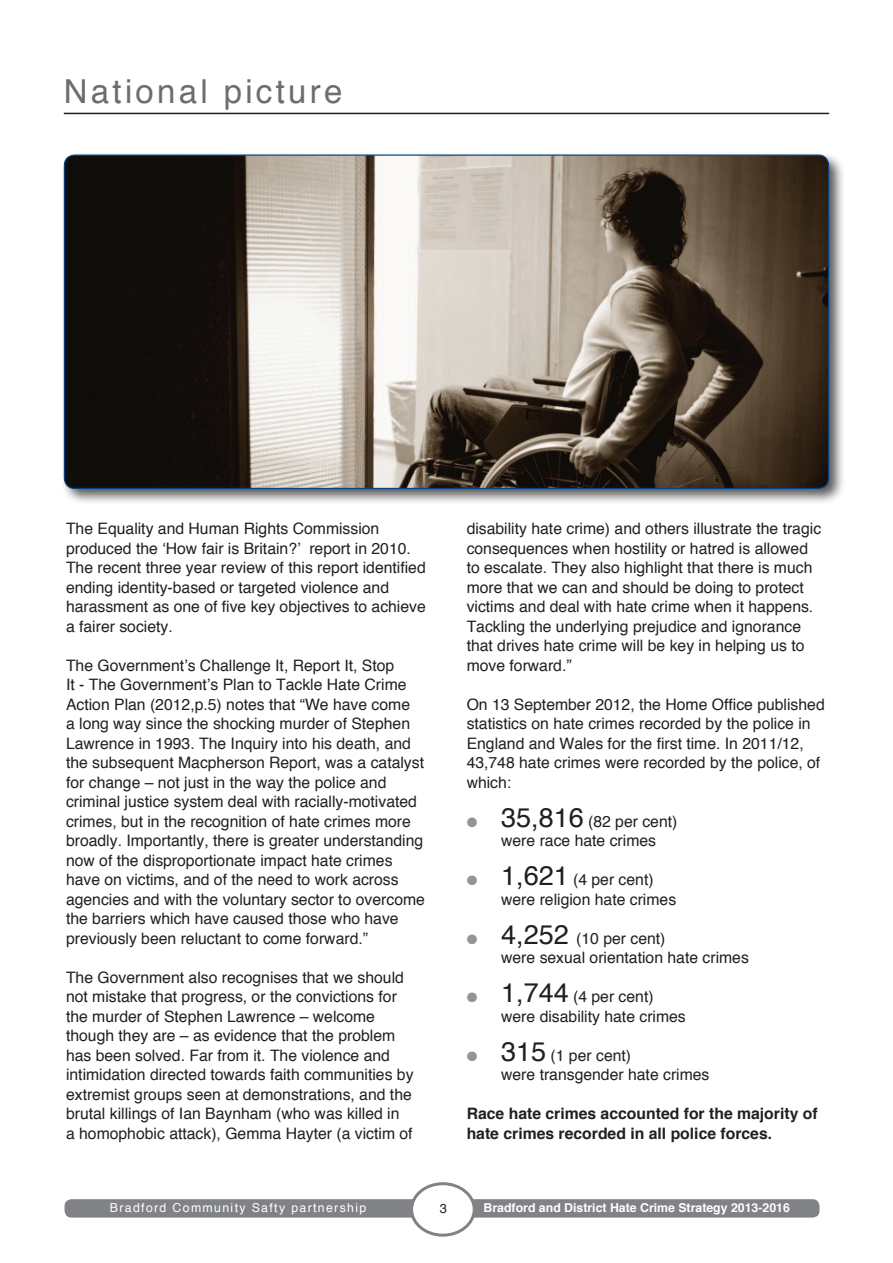
<style>
.page{position:relative;width:893px;height:1263px;background:#fff}
.page>*{position:absolute;margin:0;border:0;box-sizing:border-box;transform-origin:0 0}
.t1{font:33px "Helvetica";letter-spacing:.1em;color:#6c6d70}
.t2{font:15.75px/19.5px "Helvetica";color:#231f20}
.t3{font:700 15.75px/19.5px "Helvetica";color:#231f20}
.t4{font:12.9px "Helvetica";color:#231f20}
.t5{font:700 12.3px "Helvetica";color:#fff}
.t6{font:12.3px "Helvetica";letter-spacing:.11em;color:#fff}
.s1{color:#939598}
.s2{font-size:27px}
</style>
<div class="page">
<hr style="left:64px;top:113px;width:765px;height:1px;background:#231f20">
<div style="left:65px;top:1199px;width:376px;height:18px;background:#808285;border-radius:7px"></div>
<div style="left:443px;top:1199px;width:376px;height:18px;background:#808285;border-radius:7px"></div>
<div style="left:412px;top:1184px;width:62px;height:51px;background:#fff;border-radius:50%"></div>
<div style="left:410px;top:1182px;width:66px;height:55px;border:3px solid #808285;border-radius:50%"></div>
<div style="left:60px;top:151px;width:786px;height:354px;background:#231f20;opacity:.75"></div>
<img style="left:64px;top:155px;width:765px;height:333px">
<h1 class="t1" style="left:64px;top:65px;width:280px">National picture</h1>
<p class="t2" style="left:66px;top:519px;width:361px">The Equality and Human Rights Commission produced the ‘How fair is Britain?’ report in 2010.<br>The recent three year review of this report identified ending identity-based or targeted violence and harassment as one of five key objectives to achieve a fairer society.</p>
<p class="t2" style="left:66px;top:656px;width:360px">The Government’s Challenge It, Report It, Stop<br>It - The Government’s Plan to Tackle Hate Crime Action Plan (2012,p.5) notes that “We have come<br>a long way since the shocking murder of Stephen Lawrence in 1993. The Inquiry into his death, and the subsequent Macpherson Report, was a catalyst for change – not just in the way the police and criminal justice system deal with racially-motivated crimes, but in the recognition of hate crimes more broadly. Importantly, there is greater understanding now of the disproportionate impact hate crimes have on victims, and of the need to work across agencies and with the voluntary sector to overcome the barriers which have caused those who have previously been reluctant to come forward.”</p>
<p class="t2" style="left:66px;top:968px;width:349px">The Government also recognises that we should not mistake that progress, or the convictions for the murder of Stephen Lawrence – welcome though they are – as evidence that the problem has been solved. Far from it. The violence and intimidation directed towards faith communities by extremist groups seen at demonstrations, and the brutal killings of Ian Baynham (who was killed in<br>a homophobic attack), Gemma Hayter (a victim of</p>
<p class="t2" style="left:467px;top:519px;width:356px">disability hate crime) and others illustrate the tragic consequences when hostility or hatred is allowed to escalate. They also highlight that there is much more that we can and should be doing to protect victims and deal with hate crime when it happens.<br>Tackling the underlying prejudice and ignorance that drives hate crime will be key in helping us to move forward.”</p>
<p class="t2" style="left:467px;top:695px;width:360px">On 13 September 2012, the Home Office published statistics on hate crimes recorded by the police in England and Wales for the first time. In 2011/12, 43,748 hate crimes were recorded by the police, of which:</p>
<p class="t2" style="left:501px;top:812px;width:178px;text-indent:-34px"><span class="s1">●</span> <span class="s2">35,816</span> (82 per cent) were race hate crimes</p>
<p class="t2" style="left:501px;top:870px;width:177px;text-indent:-34px"><span class="s1">●</span> <span class="s2">1,621</span> (4 per cent) were religion hate crimes</p>
<p class="t2" style="left:501px;top:929px;width:249px;text-indent:-35px"><span class="s1">●</span> <span class="s2">4,252</span> (10 per cent)<br>were sexual orientation hate crimes</p>
<p class="t2" style="left:501px;top:987px;width:186px;text-indent:-34px"><span class="s1">●</span> <span class="s2">1,744</span> (4 per cent) were disability hate crimes</p>
<p class="t2" style="left:501px;top:1046px;width:210px;text-indent:-35px"><span class="s1">●</span> <span class="s2">315</span> (1 per cent)<br>were transgender hate crimes</p>
<p class="t3" style="left:467px;top:1104px;width:352px">Race hate crimes accounted for the majority of hate crimes recorded in all police forces.</p>
<p class="t6" style="left:110px;top:1198px;width:258px">Bradford Community Safty partnership</p>
<p class="t4" style="left:440px;top:1198px;width:9px">3</p>
<p class="t5" style="left:484px;top:1198px;width:308px">Bradford and District Hate Crime Strategy 2013-2016</p>
</div>
